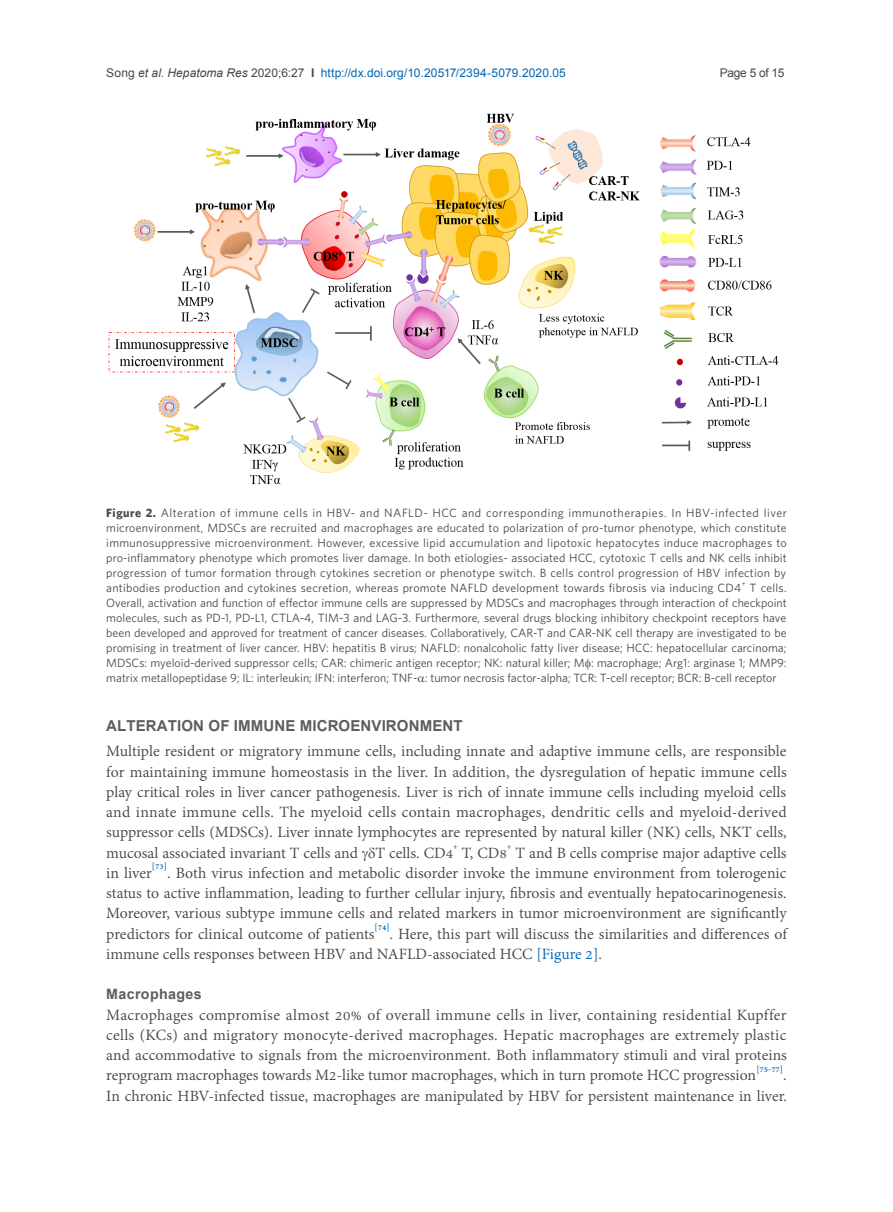
<style>
.page{position:relative;width:893px;height:1212px;background:#fff}
.page>*{position:absolute;margin:0;border:0;box-sizing:border-box;transform-origin:0 0}
.t1{font:700 21px "Utsaah";letter-spacing:.005em;color:#5d5d5e}
.t2{font:19.2px/20.2px "Adobe Thai";color:#484648;text-align:justify}
.t3{font:700 14.25px "Arial";letter-spacing:.025em;color:#5d5d5e}
.t4{font:12px/15px "Whitney";color:#484648;text-align:justify}
.t5{font:12px "Arial";letter-spacing:.01em;color:#0166b3}
.t6{font:12px "Arial";letter-spacing:-.025em;color:#484648}
.t7{font:7.05px "Whitney";color:#484648}
.s1{color:#484648}
.s2{font-style:italic;color:#484648}
.s3{font-weight:700;color:#484648}
.s4{font-weight:700}
.s5{color:#0166b3}
</style>
<div class="page">
<img style="left:108px;top:113px;width:671px;height:372px">
<p class="t5" style="left:106px;top:65px;width:461px"><span class="s1">Song</span> <span class="s2">et al</span><span class="s1">.</span> <span class="s2">Hepatoma Res</span> <span class="s1">2020;6:27</span> <span class="s3">I</span> http://dx.doi.org/10.20517/2394-5079.2020.05</p>
<p class="t6" style="left:720px;top:65px;width:66px">Page 5 of 15</p>
<p class="t4" style="left:106px;top:505px;width:682px"><span class="s4">Figure 2.</span> Alteration of immune cells in HBV- and NAFLD- HCC and corresponding immunotherapies. In HBV-infected liver microenvironment, MDSCs are recruited and macrophages are educated to polarization of pro-tumor phenotype, which constitute immunosuppressive microenvironment. However, excessive lipid accumulation and lipotoxic hepatocytes induce macrophages to pro-inflammatory phenotype which promotes liver damage. In both etiologies- associated HCC, cytotoxic T cells and NK cells inhibit progression of tumor formation through cytokines secretion or phenotype switch. B cells control progression of HBV infection by antibodies production and cytokines secretion, whereas promote NAFLD development towards fibrosis via inducing CD4</p>
<p class="t7" style="left:742px;top:579px;width:5px">+</p>
<p class="t4" style="left:106px;top:580px;width:682px;text-indent:643px">T cells.<br>Overall, activation and function of effector immune cells are suppressed by MDSCs and macrophages through interaction of checkpoint molecules, such as PD-1, PD-L1, CTLA-4, TIM-3 and LAG-3. Furthermore, several drugs blocking inhibitory checkpoint receptors have been developed and approved for treatment of cancer diseases. Collaboratively, CAR-T and CAR-NK cell therapy are investigated to be promising in treatment of liver cancer. HBV: hepatitis B virus; NAFLD: nonalcoholic fatty liver disease; HCC: hepatocellular carcinoma; MDSCs: myeloid-derived suppressor cells; CAR: chimeric antigen receptor; NK: natural killer; M : macrophage; Arg1: arginase 1; MMP9: matrix metallopeptidase 9; IL: interleukin; IFN: interferon; TNF- : tumor necrosis factor-alpha; TCR: T-cell receptor; BCR: B-cell receptor</p>
<p class="t1" style="left:106px;top:715px;width:358px">ALTERATION OF IMMUNE MICROENVIRONMENT</p>
<p class="t2" style="left:106px;top:739px;width:682px">Multiple resident or migratory immune cells, including innate and adaptive immune cells, are responsible for maintaining immune homeostasis in the liver. In addition, the dysregulation of hepatic immune cells play critical roles in liver cancer pathogenesis. Liver is rich of innate immune cells including myeloid cells and innate immune cells. The myeloid cells contain macrophages, dendritic cells and myeloid-derived suppressor cells (MDSCs). Liver innate lymphocytes are represented by natural killer (NK) cells, NKT cells, mucosal associated invariant T cells and T cells. CD4<sup>+</sup> T, CD8<sup>+</sup> T and B cells comprise major adaptive cells in liver<sup>[73]</sup>. Both virus infection and metabolic disorder invoke the immune environment from tolerogenic status to active inflammation, leading to further cellular injury, fibrosis and eventually hepatocarinogenesis.<br>Moreover, various subtype immune cells and related markers in tumor microenvironment are significantly predictors for clinical outcome of patients<sup>[74]</sup>. Here, this part will discuss the similarities and differences of immune cells responses between HBV and NAFLD-associated HCC <span class="s5">[Figure 2]</span>.</p>
<p class="t3" style="left:106px;top:984px;width:97px">Macrophages</p>
<p class="t2" style="left:106px;top:1003px;width:682px">Macrophages compromise almost 20% of overall immune cells in liver, containing residential Kupffer cells (KCs) and migratory monocyte-derived macrophages. Hepatic macrophages are extremely plastic and accommodative to signals from the microenvironment. Both inflammatory stimuli and viral proteins reprogram macrophages towards M2-like tumor macrophages, which in turn promote HCC progression<sup>[75-77]</sup>.<br>In chronic HBV-infected tissue, macrophages are manipulated by HBV for persistent maintenance in liver.</p>
</div>
